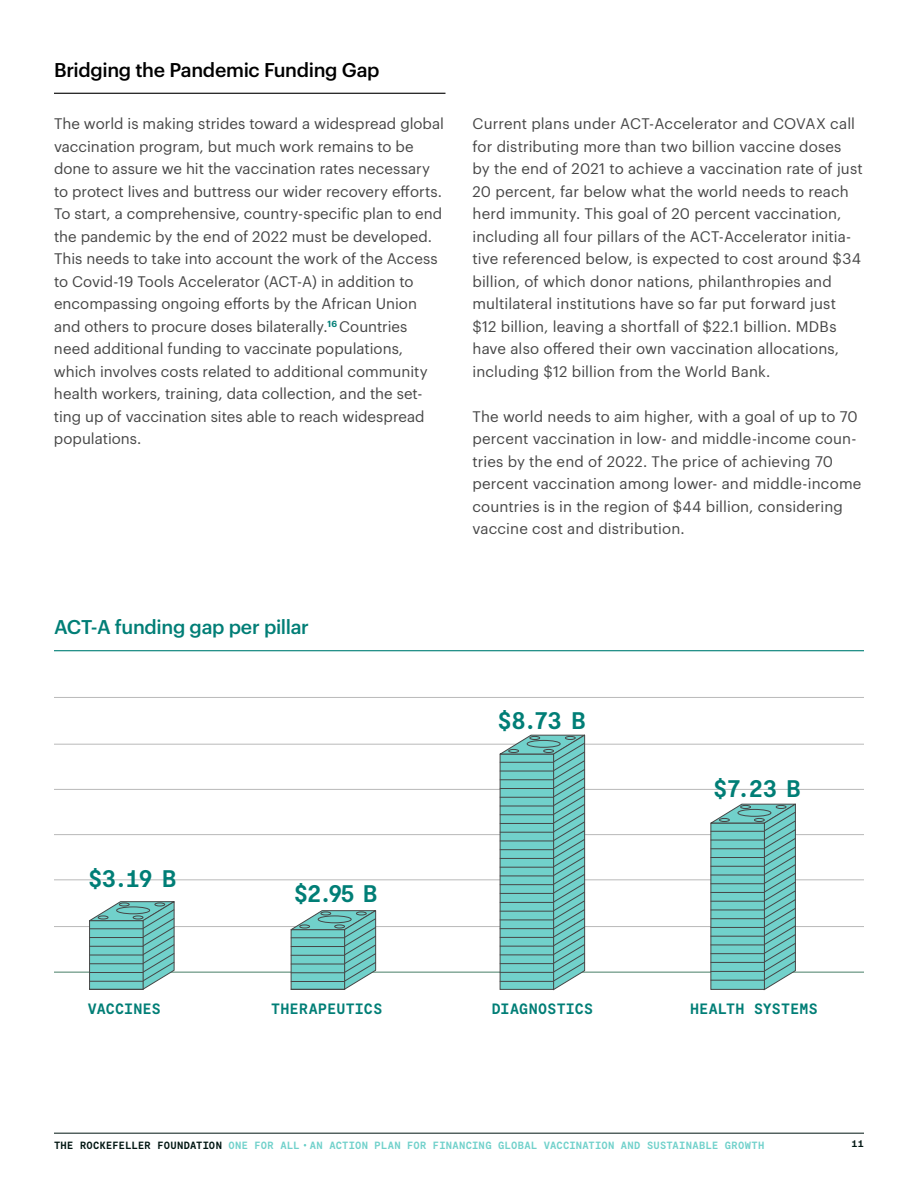
<style>
.page{position:relative;width:918px;height:1188px;background:#fff}
.page>*{position:absolute;margin:0;border:0;box-sizing:border-box;transform-origin:0 0}
.t1{font:24px "Moderat Mono Bold";letter-spacing:-.06em;color:#007e76}
.t2{font:500 19.5px "Graphik";letter-spacing:-.02em;color:#000}
.t3{font:500 19.5px "Graphik";letter-spacing:-.015em;color:#007e76}
.t4{font:15px/22.5px "Graphik";letter-spacing:.005em;color:#464646}
.t5{font:15px "Moderat Mono Bold";letter-spacing:.015em;color:#007e76}
.t6{font:10.5px "Moderat Mono Bold";letter-spacing:.02em;color:#71d1cb}
.t7{font:10.5px "Moderat Mono Bold";color:#001612}
.s1{color:#001612}
</style>
<div class="page">
<hr style="left:54px;top:1133px;width:810px;height:1px;background:#001612">
<hr style="left:54px;top:93px;width:392px;height:1px;background:#000">
<hr style="left:54px;top:972px;width:810px;height:1px;background:#487f67">
<hr style="left:54px;top:650px;width:810px;height:1px;background:#007e76">
<hr style="left:54px;top:697px;width:810px;height:1px;background:#b9b9b9">
<hr style="left:54px;top:744px;width:810px;height:1px;background:#b9b9b9">
<hr style="left:54px;top:789px;width:810px;height:1px;background:#b9b9b9">
<hr style="left:54px;top:834px;width:810px;height:1px;background:#b9b9b9">
<hr style="left:54px;top:880px;width:810px;height:1px;background:#b9b9b9">
<hr style="left:54px;top:926px;width:810px;height:1px;background:#b9b9b9">
<svg style="left:710px;top:803px;width:88px;height:188px;background:#72beb9"></svg>
<div style="left:740px;top:805px;width:11px;height:4px;border:1px solid #464646;border-radius:50%"></div>
<svg style="left:499px;top:734px;width:88px;height:257px;background:#7cbfbb"></svg>
<div style="left:500px;top:754px;width:54px;height:236px;background:#71d1cb;border:1px solid #464646"></div>
<hr style="left:500px;top:981px;width:54px;height:1px;background:#464646">
<hr style="left:500px;top:902px;width:54px;height:1px;background:#464646">
<hr style="left:500px;top:911px;width:54px;height:1px;background:#464646">
<hr style="left:500px;top:920px;width:54px;height:1px;background:#464646">
<hr style="left:500px;top:928px;width:54px;height:1px;background:#464646">
<hr style="left:500px;top:937px;width:54px;height:1px;background:#464646">
<hr style="left:500px;top:946px;width:54px;height:1px;background:#464646">
<hr style="left:500px;top:955px;width:54px;height:1px;background:#464646">
<hr style="left:500px;top:963px;width:54px;height:1px;background:#464646">
<hr style="left:500px;top:972px;width:54px;height:1px;background:#464646">
<hr style="left:500px;top:823px;width:54px;height:1px;background:#464646">
<hr style="left:500px;top:832px;width:54px;height:1px;background:#464646">
<hr style="left:500px;top:841px;width:54px;height:1px;background:#464646">
<hr style="left:500px;top:849px;width:54px;height:1px;background:#464646">
<hr style="left:500px;top:858px;width:54px;height:1px;background:#464646">
<hr style="left:500px;top:867px;width:54px;height:1px;background:#464646">
<hr style="left:500px;top:876px;width:54px;height:1px;background:#464646">
<hr style="left:500px;top:884px;width:54px;height:1px;background:#464646">
<hr style="left:500px;top:893px;width:54px;height:1px;background:#464646">
<hr style="left:500px;top:762px;width:54px;height:1px;background:#464646">
<hr style="left:500px;top:771px;width:54px;height:1px;background:#464646">
<hr style="left:500px;top:779px;width:54px;height:1px;background:#464646">
<hr style="left:500px;top:788px;width:54px;height:1px;background:#464646">
<hr style="left:500px;top:797px;width:54px;height:1px;background:#464646">
<hr style="left:500px;top:806px;width:54px;height:1px;background:#464646">
<hr style="left:500px;top:814px;width:54px;height:1px;background:#464646">
<div style="left:527px;top:740px;width:33px;height:7px;background:#71d1cb;border-radius:50%"></div>
<div style="left:527px;top:740px;width:34px;height:8px;border:1px solid #464646;border-radius:50%"></div>
<div style="left:543px;top:749px;width:11px;height:4px;border:1px solid #464646;border-radius:50%"></div>
<div style="left:565px;top:736px;width:11px;height:4px;border:1px solid #464646;border-radius:50%"></div>
<div style="left:508px;top:749px;width:11px;height:4px;border:1px solid #464646;border-radius:50%"></div>
<div style="left:530px;top:736px;width:10px;height:4px;border:1px solid #464646;border-radius:50%"></div>
<svg style="left:290px;top:910px;width:88px;height:80px;background:#7abfba"></svg>
<svg style="left:89px;top:901px;width:88px;height:89px;background:#78beba"></svg>
<h2 class="t2" style="left:54px;top:55px;width:327px">Bridging the Pandemic Funding Gap</h2>
<p class="t4" style="left:54px;top:111px;width:392px">The world is making strides toward a widespread global vaccination program, but much work remains to be done to assure we hit the vaccination rates necessary to protect lives and buttress our wider recovery efforts.<br>To start, a comprehensive, country-specific plan to end the pandemic by the end of 2022 must be developed.<br>This needs to take into account the work of the Access to Covid-19 Tools Accelerator (ACT-A) in addition to encompassing ongoing efforts by the African Union and others to procure doses bilaterally.<sup>16</sup> Countries need additional funding to vaccinate populations, which involves costs related to additional community health workers, training, data collection, and the set&shy;ting up of vaccination sites able to reach widespread populations.</p>
<p class="t4" style="left:472px;top:111px;width:392px">Current plans under ACT-Accelerator and COVAX call for distributing more than two billion vaccine doses<br>by the end of 2021 to achieve a vaccination rate of just 20 percent, far below what the world needs to reach herd immunity. This goal of 20 percent vaccination, including all four pillars of the ACT‑Accelerator initia&shy;tive referenced below, is expected to cost around $34 billion, of which donor nations, philanthropies and multilateral institutions have so far put forward just $12 billion, leaving a shortfall of $22.1 billion. MDBs have also offered their own vaccination allocations, including $12 billion from the World Bank.</p>
<p class="t4" style="left:472px;top:404px;width:390px">The world needs to aim higher, with a goal of up to 70 percent vaccination in low- and middle-income coun&shy;tries by the end of 2022. The price of achieving 70 percent vaccination among lower- and middle-income countries is in the region of $44 billion, considering vaccine cost and distribution.</p>
<h2 class="t3" style="left:54px;top:612px;width:256px">ACT-A funding gap per pillar</h2>
<h1 class="t1" style="left:88px;top:864px;width:90px">$3.19 B</h1>
<h1 class="t1" style="left:294px;top:879px;width:85px">$2.95 B</h1>
<h1 class="t1" style="left:498px;top:707px;width:90px">$8.73 B</h1>
<h1 class="t1" style="left:713px;top:774px;width:89px">$7.23 B</h1>
<p class="t5" style="left:88px;top:1000px;width:74px">VACCINES</p>
<p class="t5" style="left:271px;top:1000px;width:113px">THERAPEUTICS</p>
<p class="t5" style="left:492px;top:1000px;width:103px">DIAGNOSTICS</p>
<p class="t5" style="left:690px;top:1000px;width:129px">HEALTH SYSTEMS</p>
<p class="t6" style="left:54px;top:1139px;width:712px"><span class="s1">THE ROCKEFELLER FOUNDATION</span> ONE FOR ALL AN ACTION PLAN FOR FINANCING GLOBAL VACCINATION AND SUSTAINABLE GROWTH</p>
<p class="t7" style="left:851px;top:1137px;width:14px">11</p>
</div>
